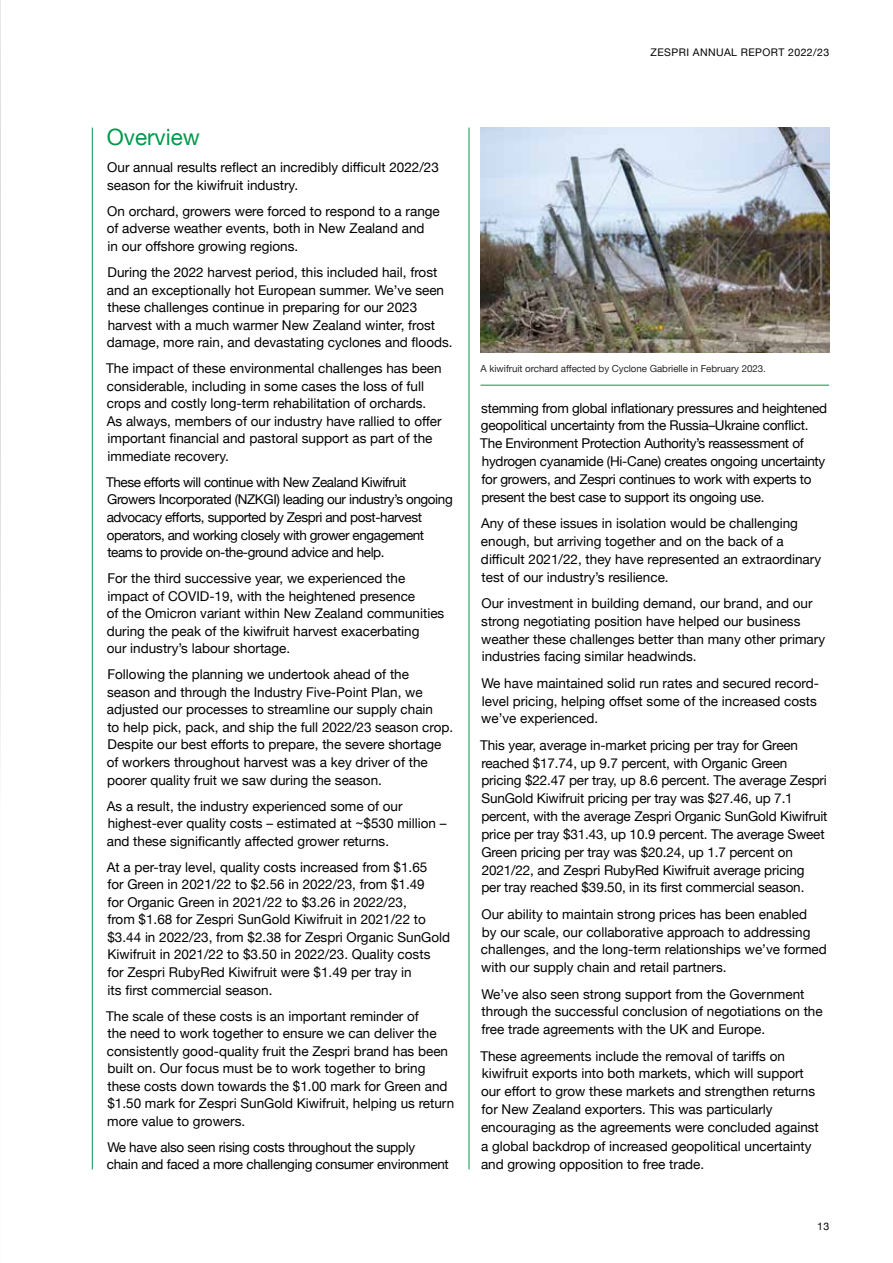
<style>
.page{position:relative;width:893px;height:1263px;background:#fff}
.page>*{position:absolute;margin:0;border:0;box-sizing:border-box;transform-origin:0 0}
.t1{font:22.5px "Helvetica Neue";color:#00994d}
.t2{font:13.5px/17.5px "Helvetica Neue";color:#000}
.t3{font:13.5px/17.9px "Helvetica Neue";letter-spacing:-.02em;color:#000}
.t4{font:13.5px/17.5px "Helvetica Neue";letter-spacing:-.03em;color:#000}
.t5{font:10.5px "Helvetica Neue";letter-spacing:.04em;color:#000}
.t6{font:9.75px "Helvetica Neue";letter-spacing:-.005em;color:#292829}
</style>
<div class="page">
<hr style="left:469px;top:128px;width:1px;height:1041px;background:#00994d">
<hr style="left:92px;top:128px;width:1px;height:1041px;background:#00994d">
<hr style="left:480px;top:385px;width:349px;height:1px;background:#00994d">
<img style="left:480px;top:128px;width:349px;height:225px">
<svg style="left:0;top:0;width:1px;height:754px"></svg>
<p class="t5" style="left:651px;top:45px;width:180px">ZESPRI ANNUAL REPORT 2022/23</p>
<h1 class="t1" style="left:107px;top:120px;width:95px">Overview</h1>
<p class="t2" style="left:107px;top:158px;width:333px;line-height:18.3px">Our annual results reflect an incredibly difficult 2022/23 season for the kiwifruit industry.</p>
<p class="t2" style="left:107px;top:203px;width:335px">On orchard, growers were forced to respond to a range of adverse weather events, both in New Zealand and<br>in our offshore growing regions.</p>
<p class="t2" style="left:107px;top:264px;width:347px">During the 2022 harvest period, this included hail, frost and an exceptionally hot European summer. We’ve seen these challenges continue in preparing for our 2023 harvest with a much warmer New Zealand winter, frost damage, more rain, and devastating cyclones and floods.</p>
<p class="t2" style="left:106px;top:360px;width:337px">The impact of these environmental challenges has been considerable, including in some cases the loss of full crops and costly long-term rehabilitation of orchards.<br>As always, members of our industry have rallied to offer important financial and pastoral support as part of the immediate recovery.</p>
<p class="t4" style="left:106px;top:474px;width:348px">These efforts will continue with New Zealand Kiwifruit Growers Incorporated (NZKGI) leading our industry’s ongoing advocacy efforts, supported by Zespri and post-harvest operators, and working closely with grower engagement teams to provide on-the-ground advice and help.</p>
<p class="t2" style="left:107px;top:570px;width:339px">For the third successive year, we experienced the impact of COVID-19, with the heightened presence<br>of the Omicron variant within New Zealand communities during the peak of the kiwifruit harvest exacerbating<br>our industry’s labour shortage.</p>
<p class="t2" style="left:107px;top:666px;width:348px">Following the planning we undertook ahead of the season and through the Industry Five-Point Plan, we adjusted our processes to streamline our supply chain<br>to help pick, pack, and ship the full 2022/23 season crop.<br>Despite our best efforts to prepare, the severe shortage of workers throughout harvest was a key driver of the poorer quality fruit we saw during the season.</p>
<p class="t2" style="left:107px;top:798px;width:341px">As a result, the industry experienced some of our highest-ever quality costs – estimated at ~$530 million – and these significantly affected grower returns.</p>
<p class="t2" style="left:107px;top:859px;width:345px">At a per-tray level, quality costs increased from $1.65<br>for Green in 2021/22 to $2.56 in 2022/23, from $1.49<br>for Organic Green in 2021/22 to $3.26 in 2022/23,<br>from $1.68 for Zespri SunGold Kiwifruit in 2021/22 to $3.44 in 2022/23, from $2.38 for Zespri Organic SunGold Kiwifruit in 2021/22 to $3.50 in 2022/23. Quality costs<br>for Zespri RubyRed Kiwifruit were $1.49 per tray in<br>its first commercial season.</p>
<p class="t2" style="left:106px;top:1008px;width:350px">The scale of these costs is an important reminder of<br>the need to work together to ensure we can deliver the consistently good-quality fruit the Zespri brand has been built on. Our focus must be to work together to bring these costs down towards the $1.00 mark for Green and $1.50 mark for Zespri SunGold Kiwifruit, helping us return more value to growers.</p>
<p class="t3" style="left:107px;top:1139px;width:344px">We have also seen rising costs throughout the supply chain and faced a more challenging consumer environment</p>
<p class="t6" style="left:480px;top:361px;width:287px">A kiwifruit orchard affected by Cyclone Gabrielle in February 2023.</p>
<p class="t3" style="left:480px;top:400px;width:348px">stemming from global inflationary pressures and heightened geopolitical uncertainty from the Russia–Ukraine conflict.<br>The Environment Protection Authority’s reassessment of hydrogen cyanamide (Hi-Cane) creates ongoing uncertainty for growers, and Zespri continues to work with experts to present the best case to support its ongoing use.</p>
<p class="t2" style="left:481px;top:515px;width:342px">Any of these issues in isolation would be challenging enough, but arriving together and on the back of a difficult 2021/22, they have represented an extraordinary test of our industry’s resilience.</p>
<p class="t2" style="left:481px;top:595px;width:345px">Our investment in building demand, our brand, and our strong negotiating position have helped our business weather these challenges better than many other primary industries facing similar headwinds.</p>
<p class="t2" style="left:481px;top:675px;width:339px">We have maintained solid run rates and secured record&shy;level pricing, helping offset some of the increased costs we’ve experienced.</p>
<p class="t2" style="left:480px;top:737px;width:349px">This year, average in-market pricing per tray for Green reached $17.74, up 9.7 percent, with Organic Green pricing $22.47 per tray, up 8.6 percent. The average Zespri SunGold Kiwifruit pricing per tray was $27.46, up 7.1 percent, with the average Zespri Organic SunGold Kiwifruit price per tray $31.43, up 10.9 percent. The average Sweet Green pricing per tray was $20.24, up 1.7 percent on 2021/22, and Zespri RubyRed Kiwifruit average pricing<br>per tray reached $39.50, in its first commercial season.</p>
<p class="t2" style="left:481px;top:906px;width:347px">Our ability to maintain strong prices has been enabled<br>by our scale, our collaborative approach to addressing challenges, and the long-term relationships we’ve formed with our supply chain and retail partners.</p>
<p class="t2" style="left:482px;top:986px;width:343px">We’ve also seen strong support from the Government through the successful conclusion of negotiations on the free trade agreements with the UK and Europe.</p>
<p class="t2" style="left:480px;top:1047px;width:340px;line-height:18.1px">These agreements include the removal of tariffs on kiwifruit exports into both markets, which will support our effort to grow these markets and strengthen returns for New Zealand exporters. This was particularly encouraging as the agreements were concluded against a global backdrop of increased geopolitical uncertainty and growing opposition to free trade.</p>
<p class="t5" style="left:817px;top:1219px;width:14px">13</p>
</div>
